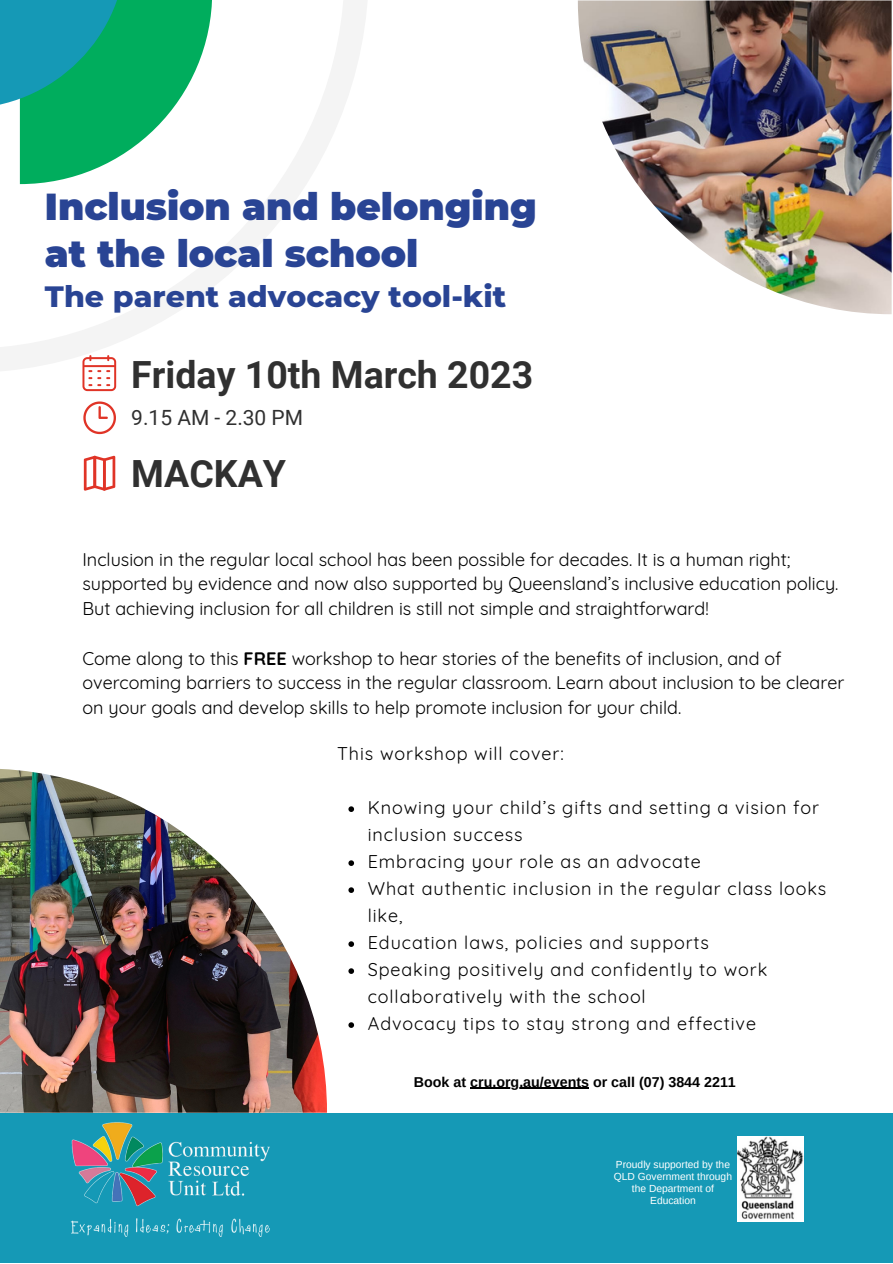
<style>
.page{position:relative;width:893px;height:1264px;background:#fff}
.page>*{position:absolute;margin:0;border:0;box-sizing:border-box;transform-origin:0 0}
.t1{font:900 37.5px/47.2px "Montserrat";color:#294494}
.t2{font:700 37.5px "Roboto";color:#303030}
.t3{font:800 30px "Montserrat";color:#294494}
.t4{font:21px "Roboto";color:#303030}
.t5{font:18px/24.8px "Quicksand";color:#000}
.t6{font:18px/27px "Quicksand";letter-spacing:.05em;color:#000}
.t7{font:700 14.25px "Arimo";color:#000}
.t8{font:10.2px/12px "Arimo";color:#fff;text-align:center}
.s1{font-weight:700}
</style>
<div class="page">
<img style="left:578px;top:0;width:313px;height:314px">
<div style="left:0;top:1113px;width:892px;height:149px;background:#1599b6"></div>
<svg style="left:0;top:0;width:212px;height:184px"></svg>
<svg style="left:348px;top:806px;width:6px;height:6px"></svg>
<svg style="left:348px;top:860px;width:6px;height:6px"></svg>
<svg style="left:348px;top:887px;width:6px;height:6px"></svg>
<svg style="left:348px;top:941px;width:6px;height:5px"></svg>
<svg style="left:348px;top:968px;width:6px;height:5px"></svg>
<svg style="left:348px;top:1022px;width:6px;height:5px"></svg>
<svg style="left:83px;top:401px;width:33px;height:33px"></svg>
<svg style="left:82px;top:355px;width:34px;height:36px"></svg>
<svg style="left:84px;top:456px;width:31px;height:34px"></svg>
<img style="left:737px;top:1136px;width:66px;height:85px">
<hr style="left:470px;top:1087px;width:119px;height:1px;background:#000">
<img style="left:0;top:769px;width:327px;height:343px">
<img style="left:70px;top:1122px;width:200px;height:114px">
<h1 class="t1" style="left:45px;top:183px;width:493px">Inclusion and belonging at the local school</h1>
<h2 class="t3" style="left:45px;top:278px;width:463px">The parent advocacy tool-kit</h2>
<h1 class="t2" style="left:131px;top:353px;width:403px">Friday 10th March 2023</h1>
<p class="t4" style="left:131px;top:406px;width:173px">9.15 AM - 2.30 PM</p>
<h1 class="t2" style="left:131px;top:452px;width:156px">MACKAY</h1>
<p class="t5" style="left:82px;top:546px;width:757px">Inclusion in the regular local school has been possible for decades. It is a human right; supported by evidence and now also supported by Queensland’s inclusive education policy.<br>But achieving inclusion for all children is still not simple and straightforward!</p>
<p class="t5" style="left:82px;top:645px;width:763px">Come along to this <span class="s1">FREE</span> workshop to hear stories of the benefits of inclusion, and of overcoming barriers to success in the regular classroom. Learn about inclusion to be clearer on your goals and develop skills to help promote inclusion for your child.</p>
<p class="t6" style="left:337px;top:740px;width:228px">This workshop will cover:</p>
<p class="t6" style="left:368px;top:794px;width:460px">Knowing your child’s gifts and setting a vision for inclusion success<br>Embracing your role as an advocate<br>What authentic inclusion in the regular class looks like,<br>Education laws, policies and supports<br>Speaking positively and confidently to work collaboratively with the school<br>Advocacy tips to stay strong and effective</p>
<p class="t7" style="left:414px;top:1073px;width:323px">Book at cru.org.au/events or call (07) 3844 2211</p>
<p class="t8" style="left:614px;top:1158px;width:120px">Proudly supported by the<br>QLD Government through the Department of<br>Education</p>
</div>
